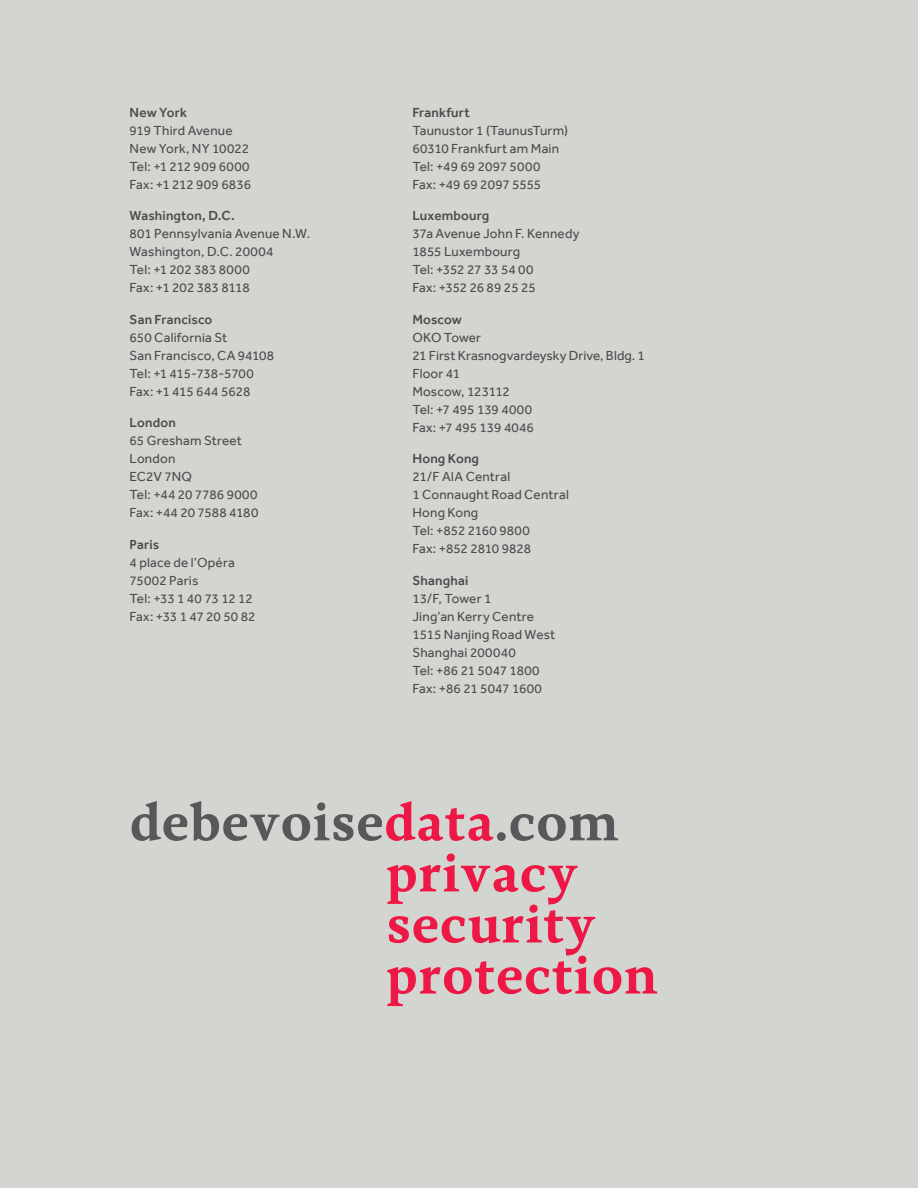
<style>
.page{position:relative;width:918px;height:1188px;background:#d3d5d0}
.page>*{position:absolute;margin:0;border:0;box-sizing:border-box;transform-origin:0 0}
.t1{font:700 54.75px/51px "Freya";letter-spacing:.025em;color:#ed1845}
.Text__Body{font:13.5px/18px "Effra";letter-spacing:.01em;color:#4b4c4d}
.Text__Body-2{font:500 13.5px "Effra";letter-spacing:.01em;color:#4b4c4d}
.Text__Body-3{font:13.5px "Effra";letter-spacing:-.01em;color:#4b4c4d}
.s1{color:#57585a}
</style>
<div class="page">
<p class="Text__Body-2" style="left:130px;top:104px;width:59px">New York</p>
<p class="Text__Body" style="left:130px;top:121px;width:123px">919 Third Avenue<br>New York, NY 10022<br>Tel: +1 212 909 6000<br>Fax: +1 212 909 6836</p>
<p class="Text__Body-2" style="left:130px;top:208px;width:107px">Washington, D.C.</p>
<p class="Text__Body" style="left:130px;top:225px;width:182px">801 Pennsylvania Avenue N.W.<br>Washington, D.C. 20004<br>Tel: +1 202 383 8000<br>Fax: +1 202 383 8118</p>
<p class="Text__Body-2" style="left:130px;top:311px;width:84px">San Francisco</p>
<p class="Text__Body" style="left:130px;top:328px;width:99px">650 California St</p>
<p class="Text__Body" style="left:130px;top:346px;width:146px">San Francisco, CA 94108</p>
<p class="Text__Body-3" style="left:130px;top:365px;width:126px">Tel: +1 415-738-5700</p>
<p class="Text__Body" style="left:130px;top:382px;width:122px">Fax: +1 415 644 5628</p>
<p class="Text__Body-2" style="left:130px;top:415px;width:48px">London</p>
<p class="Text__Body" style="left:130px;top:432px;width:130px">65 Gresham Street<br>London<br>EC2V 7NQ<br>Tel: +44 20 7786 9000<br>Fax: +44 20 7588 4180</p>
<p class="Text__Body-2" style="left:130px;top:536px;width:31px">Paris</p>
<p class="Text__Body" style="left:130px;top:553px;width:127px">4 place de l’Opéra<br>75002 Paris<br>Tel: +33 1 40 73 12 12<br>Fax: +33 1 47 20 50 82</p>
<p class="Text__Body-2" style="left:412px;top:104px;width:59px">Frankfurt</p>
<p class="Text__Body" style="left:412px;top:121px;width:157px">Taunustor 1 (TaunusTurm)<br>60310 Frankfurt am Main<br>Tel: +49 69 2097 5000<br>Fax: +49 69 2097 5555</p>
<p class="Text__Body-2" style="left:412px;top:208px;width:79px">Luxembourg</p>
<p class="Text__Body" style="left:412px;top:225px;width:169px">37a Avenue John F. Kennedy<br>1855 Luxembourg<br>Tel: +352 27 33 54 00<br>Fax: +352 26 89 25 25</p>
<p class="Text__Body-2" style="left:412px;top:311px;width:51px">Moscow</p>
<p class="Text__Body" style="left:412px;top:328px;width:234px">OKO Tower<br>21 First Krasnogvardeysky Drive, Bldg. 1<br>Floor 41<br>Moscow, 123112<br>Tel: +7 495 139 4000<br>Fax: +7 495 139 4046</p>
<p class="Text__Body-2" style="left:412px;top:451px;width:68px">Hong Kong</p>
<p class="Text__Body" style="left:412px;top:468px;width:158px">21/F AIA Central<br>1 Connaught Road Central<br>Hong Kong<br>Tel: +852 2160 9800<br>Fax: +852 2810 9828</p>
<p class="Text__Body-2" style="left:412px;top:572px;width:57px">Shanghai</p>
<p class="Text__Body" style="left:412px;top:589px;width:145px">13/F, Tower 1<br>Jing’an Kerry Centre<br>1515 Nanjing Road West<br>Shanghai 200040<br>Tel: +86 21 5047 1800<br>Fax: +86 21 5047 1600</p>
<p class="t1" style="left:387px;top:798px;width:272px;text-indent:-256px"><span class="s1">debevoise</span>data<span class="s1">.com </span>privacy security protection</p>
</div>
